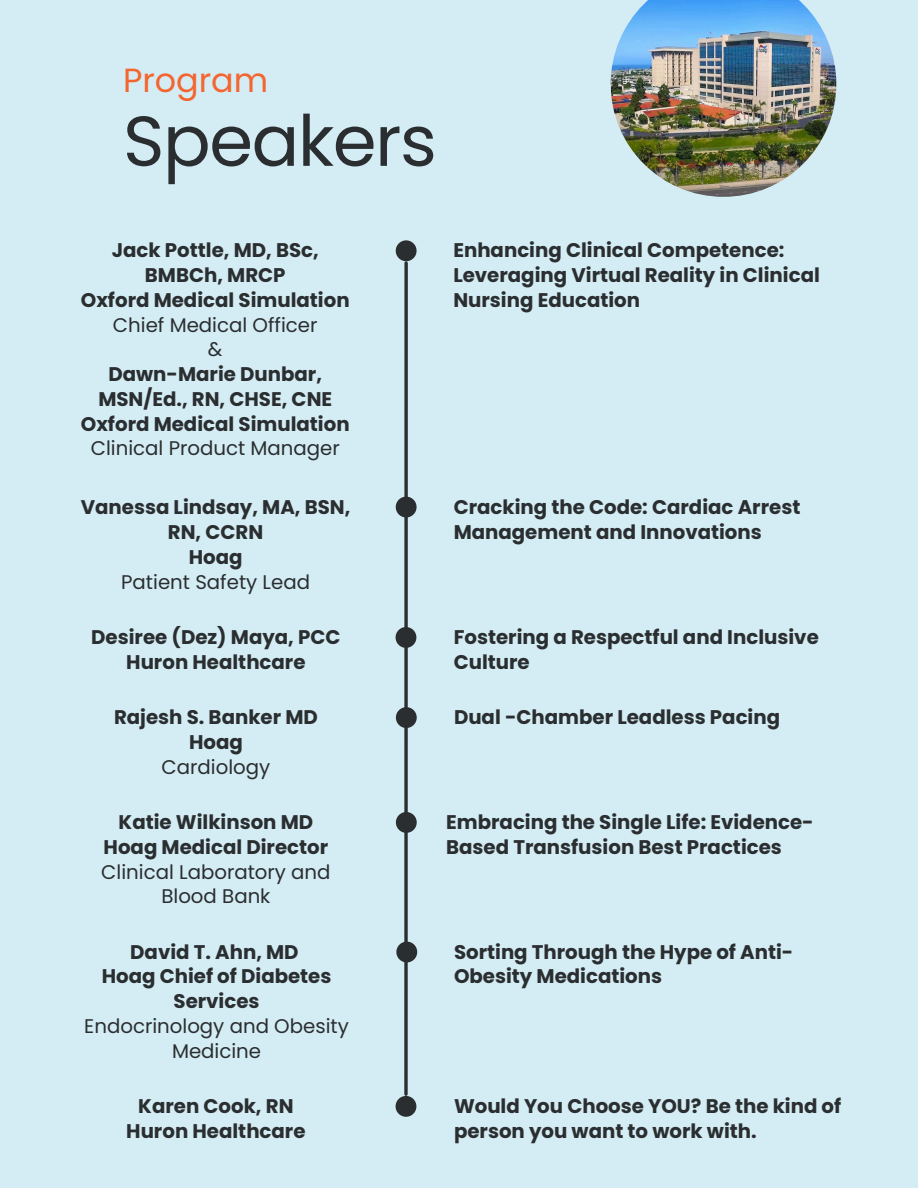
<style>
.page{position:relative;width:918px;height:1188px;background:#d4edf4}
.page>*{position:absolute;margin:0;border:0;box-sizing:border-box;transform-origin:0 0}
.t1{font:70.5px "Poppins";letter-spacing:-.02em;color:#2a2e30}
.t2{font:33.45px "Poppins";color:#f46530}
.t3{font:700 19.8px/24.8px "Poppins";color:#2a2e30}
.t4{font:19.8px/24.8px "Poppins";color:#2a2e30;text-align:center}
</style>
<div class="page">
<svg style="left:404px;top:263px;width:4px;height:831px"></svg>
<svg style="left:396px;top:240px;width:21px;height:21px"></svg>
<svg style="left:396px;top:497px;width:21px;height:20px"></svg>
<svg style="left:396px;top:707px;width:21px;height:21px"></svg>
<svg style="left:396px;top:812px;width:21px;height:21px"></svg>
<svg style="left:396px;top:1096px;width:20px;height:21px"></svg>
<img style="left:611px;top:0;width:225px;height:197px">
<svg style="left:396px;top:627px;width:20px;height:21px"></svg>
<svg style="left:396px;top:942px;width:21px;height:20px"></svg>
<p class="t2" style="left:123px;top:57px;width:147px">Program</p>
<h1 class="t1" style="left:123px;top:92px;width:315px">Speakers</h1>
<p class="t3" style="left:112px;top:238px;width:208px;text-align:center">Jack Pottle, MD, BSc,<br>BMBCh, MRCP</p>
<p class="t3" style="left:81px;top:288px;width:270px">Oxford Medical Simulation</p>
<p class="t4" style="left:113px;top:312px;width:206px">Chief Medical Officer</p>
<h3 class="t4" style="left:208px;top:337px;width:16px">&amp;</h3>
<p class="t3" style="left:98px;top:362px;width:235px;text-align:center">Dawn-Marie Dunbar,<br>MSN/Ed., RN, CHSE, CNE</p>
<p class="t3" style="left:81px;top:411px;width:270px">Oxford Medical Simulation</p>
<p class="t4" style="left:91px;top:436px;width:251px">Clinical Product Manager</p>
<p class="t3" style="left:81px;top:495px;width:271px;text-align:center">Vanessa Lindsay, MA, BSN,<br>RN, CCRN</p>
<p class="t3" style="left:189px;top:545px;width:55px">Hoag</p>
<p class="t4" style="left:121px;top:569px;width:190px">Patient Safety Lead</p>
<p class="t3" style="left:91px;top:625px;width:251px;text-align:center">Desiree (Dez) Maya, PCC<br>Huron Healthcare</p>
<p class="t3" style="left:114px;top:705px;width:205px">Rajesh S. Banker MD</p>
<p class="t3" style="left:189px;top:730px;width:55px">Hoag</p>
<p class="t4" style="left:162px;top:754px;width:110px">Cardiology</p>
<p class="t3" style="left:119px;top:810px;width:196px">Katie Wilkinson MD</p>
<p class="t3" style="left:104px;top:834px;width:226px">Hoag Medical Director</p>
<p class="t4" style="left:101px;top:859px;width:231px">Clinical Laboratory and<br>Blood Bank</p>
<p class="t3" style="left:130px;top:939px;width:170px">David T. Ahn, MD</p>
<p class="t3" style="left:102px;top:964px;width:231px;text-align:center">Hoag Chief of Diabetes<br>Services</p>
<p class="t4" style="left:84px;top:1014px;width:266px">Endocrinology and Obesity<br>Medicine</p>
<p class="t3" style="left:126px;top:1094px;width:181px;text-align:center">Karen Cook, RN<br>Huron Healthcare</p>
<h3 class="t3" style="left:453px;top:238px;width:368px">Enhancing Clinical Competence:<br>Leveraging Virtual Reality in Clinical<br>Nursing Education</h3>
<p class="t3" style="left:454px;top:495px;width:348px">Cracking the Code: Cardiac Arrest<br>Management and Innovations</p>
<p class="t3" style="left:454px;top:625px;width:367px">Fostering a Respectful and Inclusive<br>Culture</p>
<p class="t3" style="left:454px;top:705px;width:328px">Dual -Chamber Leadless Pacing</p>
<p class="t3" style="left:446px;top:810px;width:369px">Embracing the Single Life: Evidence-<br>Based Transfusion Best Practices</p>
<p class="t3" style="left:454px;top:939px;width:341px">Sorting Through the Hype of Anti-<br>Obesity Medications</p>
<p class="t3" style="left:454px;top:1094px;width:389px">Would You Choose YOU? Be the kind of person you want to work with.</p>
</div>
